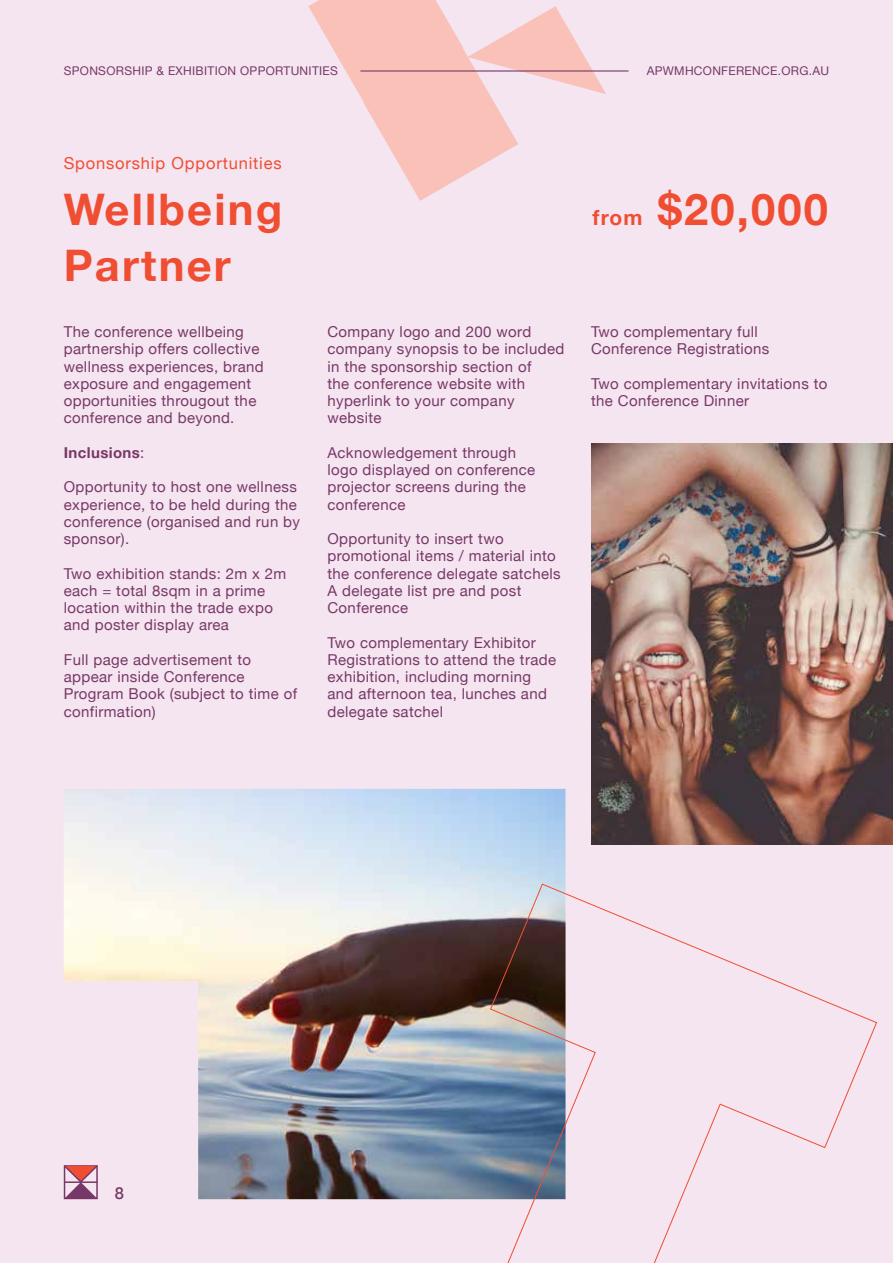
<style>
.page{position:relative;width:893px;height:1263px;background:#f4e5f0}
.page>*{position:absolute;margin:0;border:0;box-sizing:border-box;transform-origin:0 0}
.t1{font:700 43.5px "Helvetica Neue";letter-spacing:.05em;color:#f04e33}
.t2{font:16.5px "Helvetica Neue";letter-spacing:.05em;color:#f04e33}
.t3{font:500 16.5px "Helvetica Neue";color:#783867}
.t4{font:15px/17.2px "Helvetica Neue";letter-spacing:.025em;color:#783867}
.t5{font:700 15px "Helvetica Neue";letter-spacing:.025em;color:#783867}
.t6{font:12px "Helvetica Neue";letter-spacing:.025em;color:#783867}
.s1{font-size:21px}
.s2{font-weight:400}
</style>
<div class="page">
<svg style="left:308px;top:0;width:298px;height:201px"></svg>
<img style="left:64px;top:789px;width:502px;height:410px">
<img style="left:591px;top:444px;width:302px;height:400px">
<svg style="left:490px;top:883px;width:387px;height:380px"></svg>
<hr style="left:360px;top:70px;width:268px;height:2px;background:#783867">
<svg style="left:63px;top:1164px;width:36px;height:36px"></svg>
<hr style="left:64px;top:1181px;width:33px;height:2px;background:#783867">
<p class="t6" style="left:64px;top:62px;width:276px">SPONSORSHIP &amp; EXHIBITION OPPORTUNITIES</p>
<p class="t6" style="left:647px;top:62px;width:184px">APWMHCONFERENCE.ORG.AU</p>
<p class="t2" style="left:64px;top:151px;width:219px">Sponsorship Opportunities</p>
<h1 class="t1" style="left:64px;top:176px;width:220px">Wellbeing</h1>
<h1 class="t1" style="left:593px;top:176px;width:237px"><span class="s1">from</span> $20,000</h1>
<h1 class="t1" style="left:64px;top:231px;width:168px">Partner</h1>
<p class="t4" style="left:64px;top:324px;width:202px">The conference wellbeing partnership offers collective wellness experiences, brand exposure and engagement opportunities througout the conference and beyond.</p>
<p class="t5" style="left:64px;top:441px;width:82px">Inclusions<span class="s2">:</span></p>
<p class="t4" style="left:64px;top:479px;width:238px">Opportunity to host one wellness experience, to be held during the conference (organised and run by sponsor).</p>
<p class="t4" style="left:64px;top:565px;width:224px">Two exhibition stands: 2m x 2m each = total 8sqm in a prime location within the trade expo and poster display area</p>
<p class="t4" style="left:64px;top:652px;width:235px">Full page advertisement to appear inside Conference<br>Program Book (subject to time of confirmation)</p>
<p class="t4" style="left:327px;top:324px;width:238px">Company logo and 200 word company synopsis to be included in the sponsorship section of<br>the conference website with hyperlink to your company website</p>
<p class="t4" style="left:327px;top:445px;width:209px">Acknowledgement through logo displayed on conference projector screens during the conference</p>
<p class="t4" style="left:327px;top:531px;width:235px">Opportunity to insert two promotional items / material into the conference delegate satchels<br>A delegate list pre and post<br>Conference</p>
<p class="t4" style="left:327px;top:634px;width:230px">Two complementary Exhibitor<br>Registrations to attend the trade exhibition, including morning and afternoon tea, lunches and delegate satchel</p>
<p class="t4" style="left:591px;top:324px;width:180px">Two complementary full<br>Conference Registrations</p>
<p class="t4" style="left:591px;top:376px;width:238px">Two complementary invitations to the Conference Dinner</p>
<p class="t3" style="left:115px;top:1180px;width:11px">8</p>
</div>
